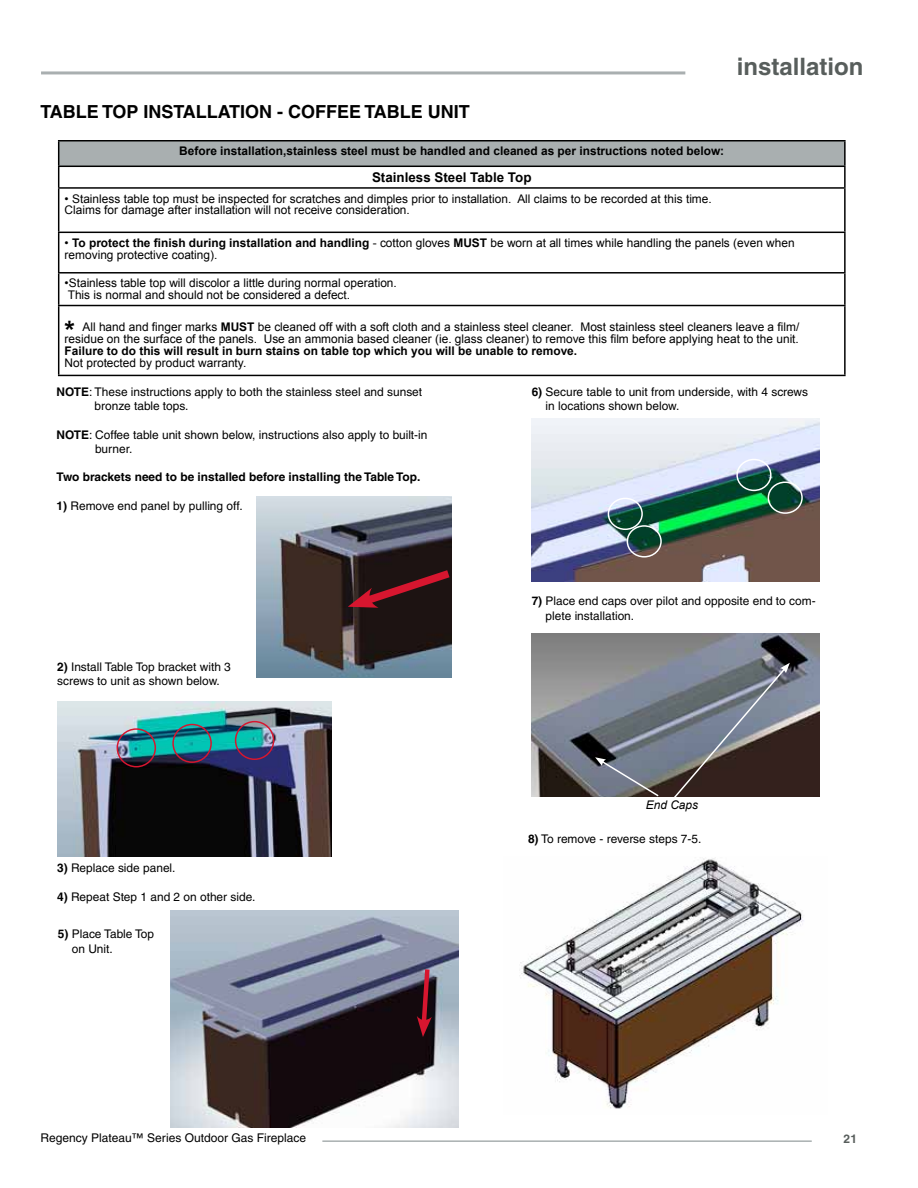
<style>
.page{position:relative;width:918px;height:1188px;background:#fff}
.page>*{position:absolute;margin:0;border:0;box-sizing:border-box;transform-origin:0 0}
.t1{font:700 26.85px "Arial";color:#000}
.t2{font:700 24px "Helvetica";color:#585e5c}
.t3{font:700 18px "Helvetica";color:#000}
.t4{font:700 13.35px "Arial";color:#000}
.t5{font:12px "Helvetica";color:#000}
.t6{font:700 12px "Helvetica";color:#585e5c}
.t7{font:11.85px/11.9px "Arial";color:#000}
.t8{font:11.85px/14.2px "Helvetica";color:#000}
.t9{font:700 11.85px "Arial";color:#000}
.t10{font:700 11.85px "Helvetica";color:#000}
.t11{font:italic 11.85px "Arial";color:#000}
.s1{font-weight:700}
</style>
<div class="page">
<hr style="left:322px;top:1140px;width:490px;height:2px;background:#a9afb0">
<hr style="left:41px;top:71px;width:644px;height:3px;background:#a9afb0">
<img style="left:532px;top:634px;width:288px;height:162px">
<div style="left:59px;top:141px;width:786px;height:25px;background:#a9afb0"></div>
<hr style="left:58px;top:140px;width:788px;height:1px;background:#000">
<hr style="left:844px;top:141px;width:2px;height:25px;background:#000">
<hr style="left:58px;top:166px;width:788px;height:1px;background:#000">
<svg style="left:58px;top:141px;width:1px;height:46px"></svg>
<hr style="left:844px;top:167px;width:2px;height:20px;background:#000">
<hr style="left:58px;top:187px;width:788px;height:2px;background:#000">
<hr style="left:58px;top:189px;width:1px;height:43px;background:#000">
<hr style="left:844px;top:189px;width:2px;height:43px;background:#000">
<hr style="left:58px;top:232px;width:788px;height:1px;background:#000">
<hr style="left:58px;top:233px;width:1px;height:39px;background:#000">
<hr style="left:844px;top:233px;width:2px;height:39px;background:#000">
<hr style="left:58px;top:272px;width:788px;height:2px;background:#000">
<hr style="left:58px;top:274px;width:1px;height:31px;background:#000">
<hr style="left:844px;top:274px;width:2px;height:31px;background:#000">
<hr style="left:58px;top:305px;width:788px;height:1px;background:#000">
<hr style="left:58px;top:306px;width:1px;height:69px;background:#000">
<hr style="left:844px;top:306px;width:2px;height:69px;background:#000">
<hr style="left:58px;top:375px;width:788px;height:1px;background:#000">
<img style="left:170px;top:910px;width:288px;height:217px">
<svg style="left:417px;top:965px;width:15px;height:72px"></svg>
<svg style="left:595px;top:757px;width:65px;height:40px;background:#717680"></svg>
<svg style="left:670px;top:663px;width:120px;height:134px;background:#636369"></svg>
<img style="left:532px;top:419px;width:288px;height:162px">
<div style="left:608px;top:498px;width:35px;height:32px;border:1px solid #fff;border-radius:50%"></div>
<div style="left:627px;top:525px;width:35px;height:33px;border:1px solid #fff;border-radius:50%"></div>
<div style="left:736px;top:459px;width:36px;height:32px;border:1px solid #fff;border-radius:50%"></div>
<div style="left:768px;top:481px;width:35px;height:33px;border:1px solid #fff;border-radius:50%"></div>
<img style="left:256px;top:496px;width:196px;height:182px">
<svg style="left:348px;top:564px;width:104px;height:47px;background:#3e1518"></svg>
<img style="left:58px;top:701px;width:273px;height:156px">
<div style="left:235px;top:721px;width:39px;height:39px;border:1px solid #d7162f;border-radius:50%"></div>
<div style="left:172px;top:724px;width:40px;height:39px;border:1px solid #d7162f;border-radius:50%"></div>
<div style="left:117px;top:728px;width:39px;height:39px;border:1px solid #d7162f;border-radius:50%"></div>
<img style="left:519px;top:857px;width:285px;height:252px">
<h3 class="t3" style="left:40px;top:101px;width:431px">TABLE TOP INSTALLATION - COFFEE TABLE UNIT</h3>
<h2 class="t2" style="left:737px;top:52px;width:128px">installation</h2>
<p class="t9" style="left:179px;top:143px;width:546px">Before installation,stainless steel must be handled and cleaned as per instructions noted below:</p>
<p class="t4" style="left:372px;top:168px;width:161px">stainless steel table top</p>
<p class="t7" style="left:65px;top:193px;width:649px">• Stainless table top must be inspected for scratches and dimples prior to installation. All claims to be recorded at this time.<br>Claims for damage after installation will not receive consideration.</p>
<p class="t7" style="left:65px;top:237px;width:732px">• <span class="s1">To protect the finish during installation and handling</span> - cotton gloves <span class="s1">Must</span> be worn at all times while handling the panels (even when removing protective coating).</p>
<p class="t7" style="left:65px;top:277px;width:334px">•Stainless table top will discolor a little during normal operation.<br>This is normal and should not be considered a defect.</p>
<h1 class="t1" style="left:65px;top:313px;width:12px">*</h1>
<p class="t7" style="left:65px;top:321px;width:736px;text-align:right">All hand and finger marks <span class="s1">Must</span> be cleaned off with a soft cloth and a stainless steel cleaner. Most stainless steel cleaners leave a film/ residue on the surface of the panels. Use an ammonia based cleaner (ie. glass cleaner) to remove this film before applying heat to the unit.</p>
<p class="t9" style="left:65px;top:343px;width:514px">Failure to do this will result in burn stains on table top which you will be unable to remove.</p>
<p class="t7" style="left:65px;top:357px;width:183px">Not protected by product warranty.</p>
<p class="t8" style="left:95px;top:384px;width:329px;text-indent:-38px"><span class="s1">NOTE</span>: These instructions apply to both the stainless steel and sunset bronze table tops.</p>
<p class="t8" style="left:95px;top:427px;width:334px;text-indent:-39px"><span class="s1">NOTE</span>: Coffee table unit shown below, instructions also apply to built-in burner.</p>
<p class="t10" style="left:57px;top:470px;width:365px">Two brackets need to be installed before installing the Table Top.</p>
<p class="t8" style="left:57px;top:499px;width:188px"><span class="s1">1)</span> Remove end panel by pulling off.</p>
<p class="t8" style="left:546px;top:384px;width:264px;text-indent:-14px"><span class="s1">6)</span> Secure table to unit from underside, with 4 screws in locations shown below.</p>
<p class="t8" style="left:57px;top:660px;width:175px"><span class="s1">2)</span> Install Table Top bracket with 3 screws to unit as shown below.</p>
<p class="t8" style="left:57px;top:861px;width:120px"><span class="s1">3)</span> Replace side panel.</p>
<p class="t8" style="left:57px;top:889px;width:200px"><span class="s1">4)</span> Repeat Step 1 and 2 on other side.</p>
<p class="t8" style="left:72px;top:927px;width:84px;text-indent:-14px"><span class="s1">5)</span> Place Table Top on Unit.</p>
<p class="t8" style="left:546px;top:594px;width:272px;text-indent:-14px"><span class="s1">7)</span> Place end caps over pilot and opposite end to com&shy;plete installation.</p>
<p class="t11" style="left:646px;top:797px;width:54px">End Caps</p>
<p class="t8" style="left:528px;top:832px;width:175px"><span class="s1">8)</span> To remove - reverse steps 7-5.</p>
<p class="t5" style="left:40px;top:1131px;width:267px">Regency Plateau™ Series Outdoor Gas Fireplace</p>
<p class="t6" style="left:844px;top:1132px;width:15px">21</p>
</div>
